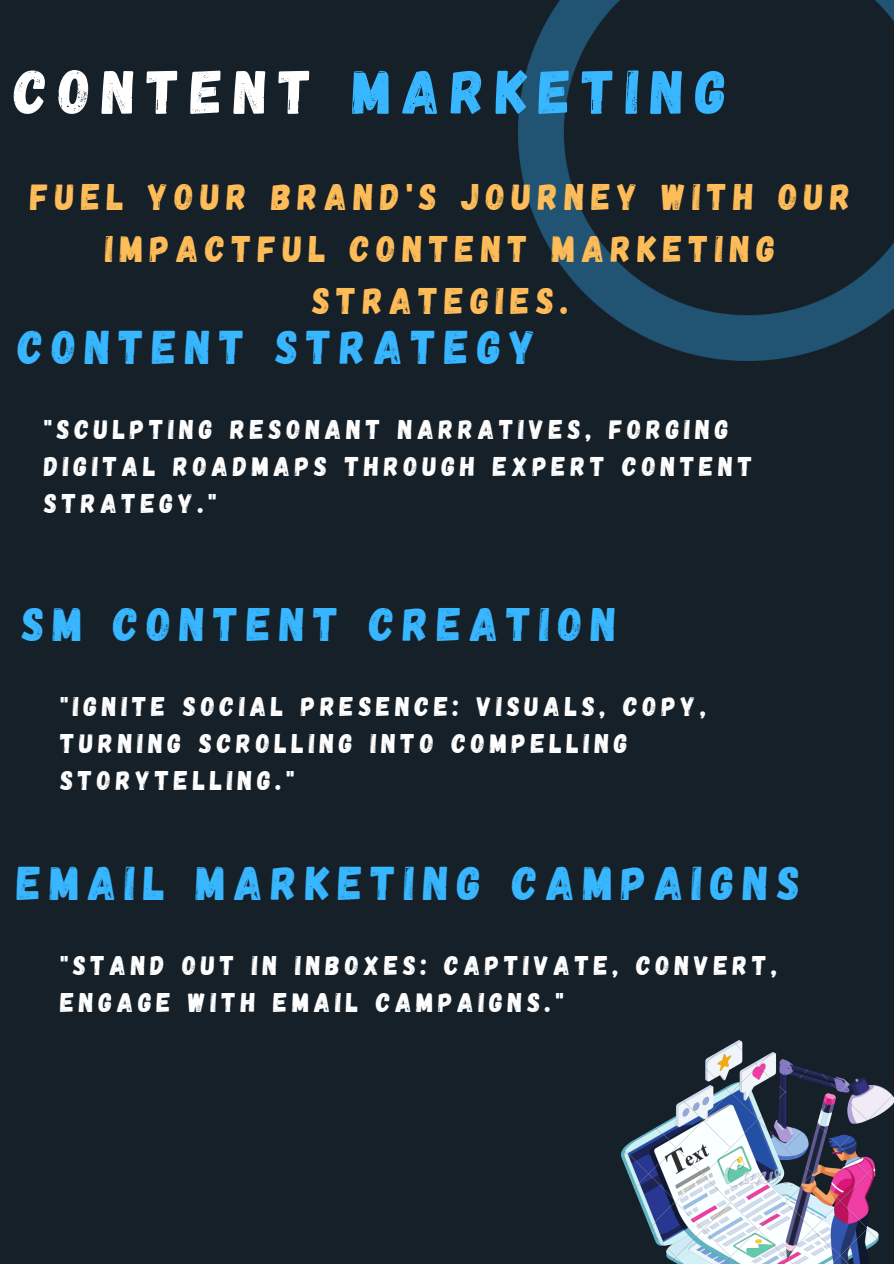
<style>
.page{position:relative;width:894px;height:1264px;background:#fff}
.page>*{position:absolute;margin:0;border:0;box-sizing:border-box;transform-origin:0 0}
.t1{font:62.1px "Gagalin";letter-spacing:.18em;color:#38b6ff}
.t2{font:47.25px "Gagalin";letter-spacing:.18em;color:#38b6ff}
.t3{font:46.95px "Gagalin";letter-spacing:.18em;color:#38b6ff}
.t4{font:37.05px/51.8px "Gagalin";letter-spacing:.18em;color:#ffbd59;text-align:center}
.t5{font:27.15px/37.2px "Gagalin";letter-spacing:.18em;color:#fff}
.t6{font:27px/37.2px "Gagalin";letter-spacing:.18em;color:#fff}
.s1{color:#fff}
</style>
<div class="page">
<div style="left:0;top:0;width:893px;height:1263px;background:#162029"></div>
<img style="left:519px;top:0;width:374px;height:360px">
<img style="left:621px;top:1040px;width:272px;height:223px">
<p class="t1" style="left:14px;top:51px;width:714px"><span class="s1">CONTENT</span> MARKETING</p>
<h3 class="t4" style="left:30px;top:169px;width:821px">FUEL YOUR BRAND'S JOURNEY WITH OUR<br>IMPACTFUL CONTENT MARKETING<br>STRATEGIES.</h3>
<h2 class="t2" style="left:18px;top:317px;width:519px">CONTENT STRATEGY</h2>
<p class="t5" style="left:44px;top:409px;width:709px">"SCULPTING RESONANT NARRATIVES, FORGING<br>DIGITAL ROADMAPS THROUGH EXPERT CONTENT<br>STRATEGY."</p>
<p class="t3" style="left:22px;top:593px;width:596px">SM CONTENT CREATION</p>
<h2 class="t6" style="left:60px;top:686px;width:647px">"IGNITE SOCIAL PRESENCE: VISUALS, COPY,<br>TURNING SCROLLING INTO COMPELLING<br>STORYTELLING."</h2>
<h2 class="t2" style="left:17px;top:852px;width:784px">EMAIL MARKETING CAMPAIGNS</h2>
<p class="t6" style="left:60px;top:945px;width:718px">"STAND OUT IN INBOXES: CAPTIVATE, CONVERT,<br>ENGAGE WITH EMAIL CAMPAIGNS."</p>
</div>
